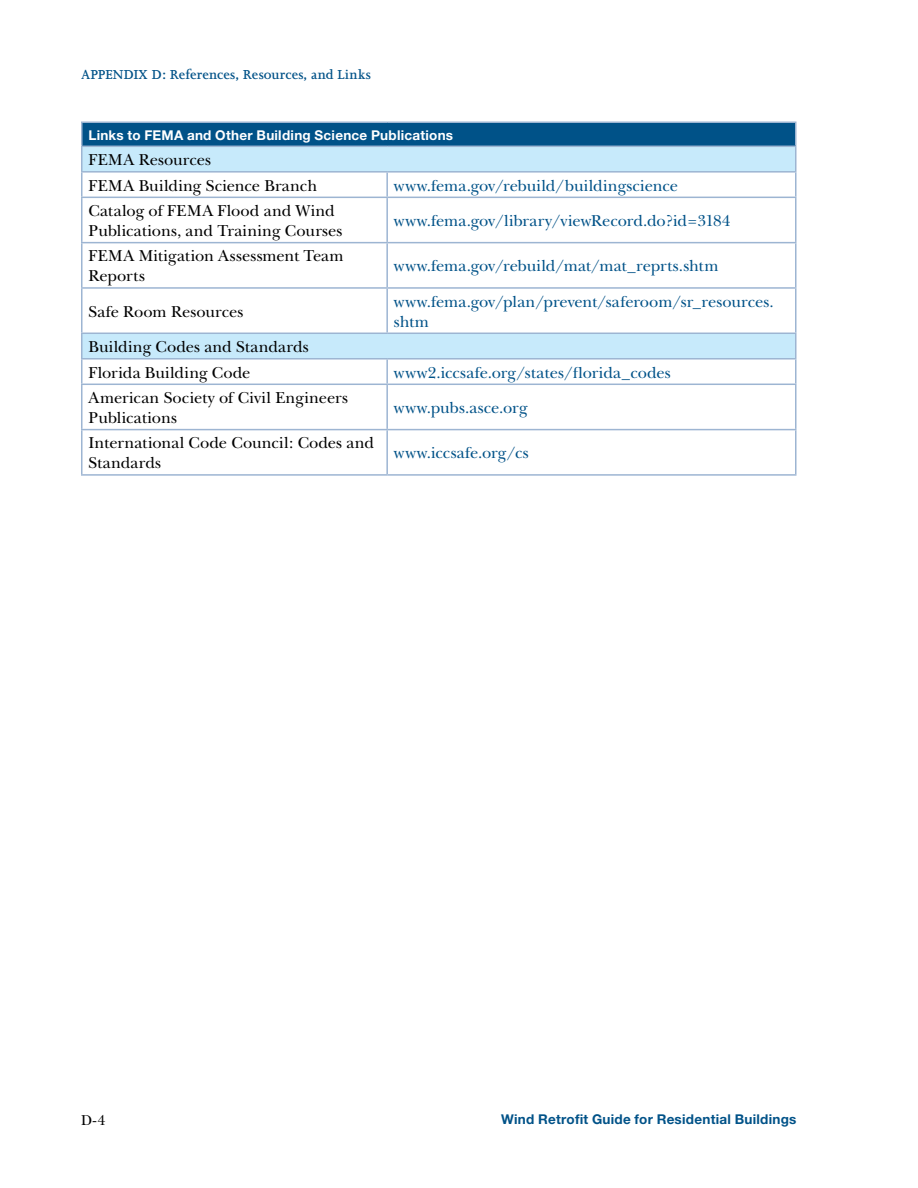
<style>
.page{position:relative;width:918px;height:1188px;background:#fff}
.page>*{position:absolute;margin:0;border:0;box-sizing:border-box;transform-origin:0 0}
.t1{font:16.5px/19.8px "New Baskerville";letter-spacing:.005em;color:#000}
.t2{font:16.5px/19.8px "New Baskerville";letter-spacing:-.005em;color:#005288}
.t3{font:600 15px "Joanna";letter-spacing:.01em;color:#005288}
.t4{font:15px "New Baskerville";color:#000}
.t5{font:700 13.5px "Helvetica Neue";letter-spacing:.02em;color:#fff}
.t6{font:700 13.5px "Helvetica Neue";letter-spacing:.02em;color:#005288}
</style>
<div class="page">
<div style="left:82px;top:122px;width:714px;height:24px;background:#005288"></div>
<div style="left:82px;top:146px;width:714px;height:26px;background:#c7eafb"></div>
<div style="left:82px;top:333px;width:714px;height:26px;background:#c7eafb"></div>
<hr style="left:81px;top:122px;width:306px;height:1px;background:#9db5d2">
<hr style="left:387px;top:122px;width:409px;height:1px;background:#9db5d2">
<hr style="left:81px;top:146px;width:306px;height:1px;background:#9db5d2">
<hr style="left:387px;top:146px;width:409px;height:1px;background:#9db5d2">
<hr style="left:81px;top:171px;width:306px;height:2px;background:#9db5d2">
<svg style="left:81px;top:123px;width:1px;height:74px"></svg>
<hr style="left:387px;top:171px;width:409px;height:2px;background:#9db5d2">
<hr style="left:386px;top:173px;width:2px;height:24px;background:#9db5d2">
<svg style="left:795px;top:123px;width:1px;height:74px"></svg>
<hr style="left:81px;top:197px;width:306px;height:1px;background:#9db5d2">
<hr style="left:81px;top:198px;width:1px;height:44px;background:#9db5d2">
<hr style="left:387px;top:197px;width:409px;height:1px;background:#9db5d2">
<hr style="left:386px;top:198px;width:2px;height:44px;background:#9db5d2">
<hr style="left:795px;top:198px;width:1px;height:44px;background:#9db5d2">
<hr style="left:81px;top:242px;width:306px;height:1px;background:#9db5d2">
<hr style="left:81px;top:243px;width:1px;height:44px;background:#9db5d2">
<hr style="left:387px;top:242px;width:409px;height:1px;background:#9db5d2">
<hr style="left:386px;top:243px;width:2px;height:44px;background:#9db5d2">
<hr style="left:795px;top:243px;width:1px;height:44px;background:#9db5d2">
<hr style="left:81px;top:287px;width:306px;height:2px;background:#9db5d2">
<hr style="left:81px;top:289px;width:1px;height:44px;background:#9db5d2">
<hr style="left:387px;top:287px;width:409px;height:2px;background:#9db5d2">
<hr style="left:386px;top:289px;width:2px;height:44px;background:#9db5d2">
<hr style="left:795px;top:289px;width:1px;height:44px;background:#9db5d2">
<hr style="left:81px;top:333px;width:306px;height:1px;background:#9db5d2">
<hr style="left:387px;top:333px;width:409px;height:1px;background:#9db5d2">
<hr style="left:81px;top:358px;width:306px;height:2px;background:#9db5d2">
<svg style="left:81px;top:334px;width:1px;height:50px"></svg>
<hr style="left:387px;top:358px;width:409px;height:2px;background:#9db5d2">
<hr style="left:386px;top:360px;width:2px;height:24px;background:#9db5d2">
<svg style="left:795px;top:334px;width:1px;height:50px"></svg>
<hr style="left:81px;top:384px;width:306px;height:1px;background:#9db5d2">
<hr style="left:81px;top:385px;width:1px;height:44px;background:#9db5d2">
<hr style="left:387px;top:384px;width:409px;height:1px;background:#9db5d2">
<hr style="left:386px;top:385px;width:2px;height:44px;background:#9db5d2">
<hr style="left:795px;top:385px;width:1px;height:44px;background:#9db5d2">
<hr style="left:81px;top:429px;width:306px;height:1px;background:#9db5d2">
<hr style="left:81px;top:430px;width:1px;height:44px;background:#9db5d2">
<hr style="left:387px;top:429px;width:409px;height:1px;background:#9db5d2">
<hr style="left:386px;top:430px;width:2px;height:44px;background:#9db5d2">
<hr style="left:795px;top:430px;width:1px;height:44px;background:#9db5d2">
<hr style="left:81px;top:474px;width:306px;height:2px;background:#9db5d2">
<hr style="left:387px;top:474px;width:409px;height:2px;background:#9db5d2">
<p class="t3" style="left:81px;top:66px;width:291px">APPENDIX D: References, Resources, and Links</p>
<p class="t5" style="left:88px;top:126px;width:366px">Links to FEMA and other Building Science Publications</p>
<p class="t1" style="left:88px;top:150px;width:124px">FEMA Resources</p>
<p class="t1" style="left:88px;top:175px;width:230px">FEMA Building Science Branch</p>
<p class="t2" style="left:394px;top:175px;width:286px">www.fema.gov/rebuild/buildingscience</p>
<p class="t1" style="left:88px;top:201px;width:256px">Catalog of FEMA Flood and Wind<br>Publications, and Training Courses</p>
<p class="t2" style="left:394px;top:211px;width:338px">www.fema.gov/library/viewRecord.do?id=3184</p>
<p class="t1" style="left:88px;top:246px;width:257px">FEMA Mitigation Assessment Team<br>Reports</p>
<p class="t2" style="left:394px;top:256px;width:326px">www.fema.gov/rebuild/mat/mat_reprts.shtm</p>
<p class="t1" style="left:88px;top:301px;width:156px">Safe Room Resources</p>
<p class="t2" style="left:394px;top:292px;width:381px">www.fema.gov/plan/prevent/saferoom/sr_resources. shtm</p>
<p class="t1" style="left:88px;top:337px;width:222px">Building Codes and Standards</p>
<p class="t1" style="left:88px;top:362px;width:164px">Florida Building Code</p>
<p class="t2" style="left:394px;top:362px;width:278px">www2.iccsafe.org/states/florida_codes</p>
<p class="t1" style="left:88px;top:388px;width:261px">American Society of Civil Engineers<br>Publications</p>
<p class="t2" style="left:394px;top:398px;width:135px">www.pubs.asce.org</p>
<p class="t1" style="left:88px;top:433px;width:287px">International Code Council: Codes and<br>Standards</p>
<p class="t2" style="left:394px;top:443px;width:136px">www.iccsafe.org/cs</p>
<p class="t4" style="left:81px;top:1111px;width:26px">D-4</p>
<p class="t6" style="left:501px;top:1111px;width:297px">Wind Retrofit Guide for Residential Buildings</p>
</div>
